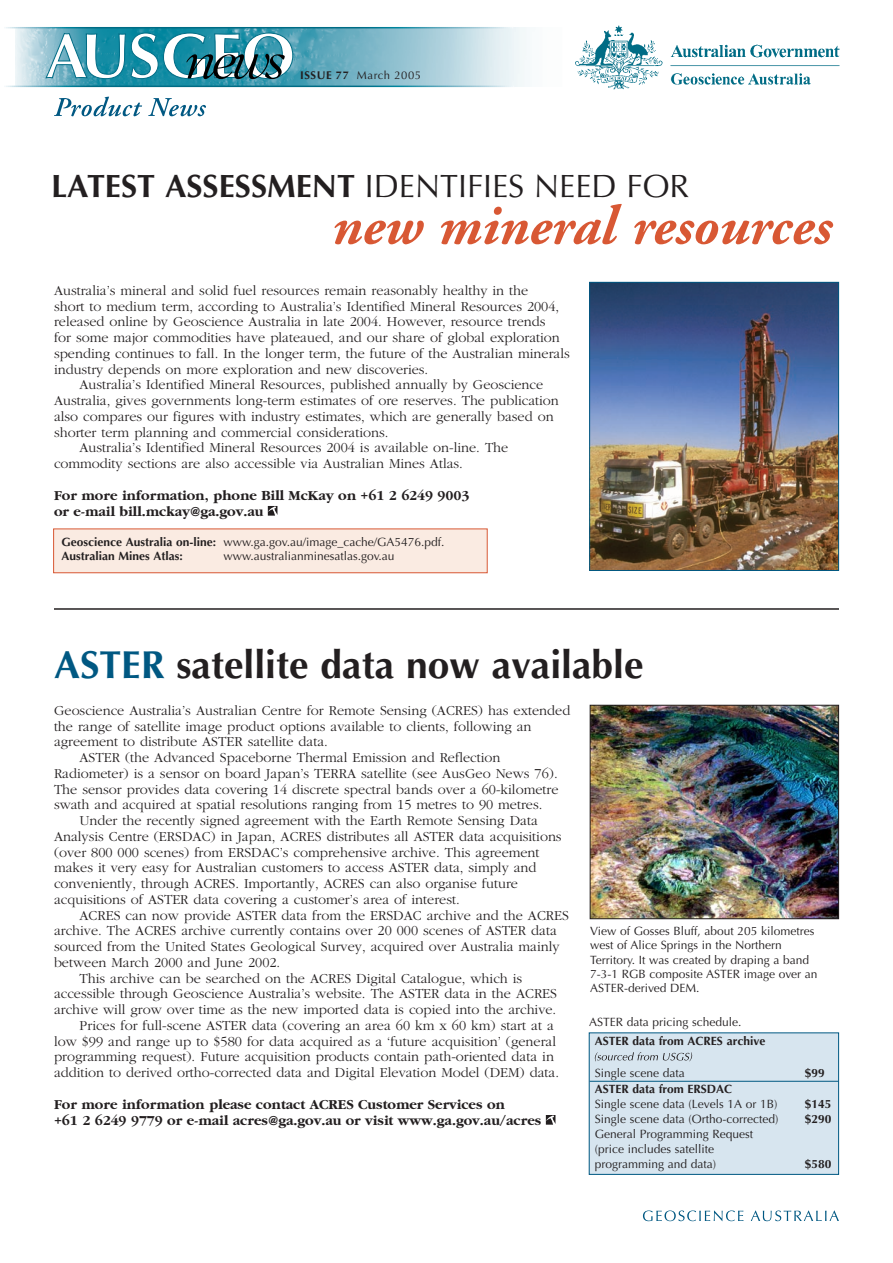
<style>
.page{position:relative;width:893px;height:1263px;background:#fff}
.page>*{position:absolute;margin:0;border:0;box-sizing:border-box;transform-origin:0 0}
.Header_1{font:italic 700 55.5px "Adobe Garamond";color:#d85834}
.Header_1-2{font:700 39px "Optima";color:#231f20}
.Header_1-3{font:32.25px "Optima";color:#231f20}
.Body__indent{font:300 14.25px/15.8px "Garamond";color:#231f20}
.Body__1st_para{font:300 14.25px/15.8px "Garamond";color:#231f20}
.For_information{font:700 14.25px/15.8px "Garamond";color:#231f20}
.Captions{font:12px/14.2px "Optima";color:#231f20}
.Captions-2{font:700 12px "Optima";color:#231f20}
.t1{font:11.25px "Optima";letter-spacing:.05em;color:#231f20}
.s1{font-weight:700}
.s2{color:#005882}
</style>
<div class="page">
<div style="left:54px;top:529px;width:433px;height:44px;background:#faebe2"></div>
<div style="left:53px;top:528px;width:435px;height:45px;border:1px solid #d85834"></div>
<svg style="left:268px;top:506px;width:9px;height:10px"></svg>
<hr style="left:54px;top:608px;width:785px;height:2px;background:#231f20">
<svg style="left:546px;top:1115px;width:9px;height:10px"></svg>
<img style="left:592px;top:707px;width:245px;height:210px">
<div style="left:590px;top:705px;width:249px;height:214px;border:1px solid #231f20"></div>
<img style="left:591px;top:284px;width:246px;height:285px">
<div style="left:589px;top:282px;width:250px;height:289px;border:1px solid #005882"></div>
<div style="left:589px;top:1033px;width:250px;height:141px;background:#d7e5ef"></div>
<div style="left:589px;top:1032px;width:250px;height:143px;border:1px solid #005882"></div>
<svg style="left:595px;top:1052px;width:97px;height:9px"></svg>
<hr style="left:590px;top:1081px;width:248px;height:1px;background:#005882">
<img style="left:16px;top:28px;width:511px;height:58px">
<svg style="left:46px;top:33px;width:247px;height:46px"></svg>
<img style="left:575px;top:25px;width:265px;height:65px">
<svg style="left:54px;top:97px;width:152px;height:19px"></svg>
<svg style="left:643px;top:1210px;width:196px;height:11px"></svg>
<p class="t1" style="left:300px;top:68px;width:123px"><span class="s1">ISSUE 77</span> March 2005</p>
<p class="Header_1-3" style="left:51px;top:167px;width:640px"><span class="s1">LATEST ASSESSMENT</span> IDENTIFIES NEED FOR</p>
<p class="Header_1" style="left:332px;top:196px;width:501px">new mineral resources</p>
<p class="Body__1st_para" style="left:54px;top:283px;width:517px">Australia’s mineral and solid fuel resources remain reasonably healthy in the<br>short to medium term, according to Australia’s Identified Mineral Resources 2004, released online by Geoscience Australia in late 2004. However, resource trends<br>for some major commodities have plateaued, and our share of global exploration spending continues to fall. In the longer term, the future of the Australian minerals industry depends on more exploration and new discoveries.</p>
<p class="Body__indent" style="left:54px;top:377px;width:506px;text-indent:26px">Australia’s Identified Mineral Resources, published annually by Geoscience Australia, gives governments long-term estimates of ore reserves. The publication also compares our figures with industry estimates, which are generally based on shorter term planning and commercial considerations.</p>
<p class="Body__indent" style="left:54px;top:440px;width:456px;text-indent:26px">Australia’s Identified Mineral Resources 2004 is available on-line. The commodity sections are also accessible via Australian Mines Atlas.</p>
<p class="For_information" style="left:54px;top:488px;width:417px">For more information, phone Bill McKay on +61 2 6249 9003 or e-mail bill.mckay@ga.gov.au</p>
<p class="Captions" style="left:61px;top:534px;width:385px"><span class="s1">Geoscience Australia on-line:</span> www.ga.gov.au/image_cache/GA5476.pdf.</p>
<p class="Captions-2" style="left:61px;top:549px;width:123px">Australian Mines Atlas:</p>
<p class="Captions" style="left:223px;top:549px;width:173px">www.australianminesatlas.gov.au</p>
<p class="Header_1-2" style="left:54px;top:642px;width:591px"><span class="s2">ASTER</span> satellite data now available</p>
<p class="Body__1st_para" style="left:54px;top:703px;width:518px">Geoscience Australia’s Australian Centre for Remote Sensing (ACRES) has extended the range of satellite image product options available to clients, following an agreement to distribute ASTER satellite data.</p>
<p class="Body__indent" style="left:54px;top:750px;width:506px;text-indent:26px">ASTER (the Advanced Spaceborne Thermal Emission and Reflection Radiometer) is a sensor on board Japan’s TERRA satellite (see AusGeo News 76).<br>The sensor provides data covering 14 discrete spectral bands over a 60-kilometre swath and acquired at spatial resolutions ranging from 15 metres to 90 metres.</p>
<p class="Body__indent" style="left:54px;top:813px;width:509px;text-indent:26px">Under the recently signed agreement with the Earth Remote Sensing Data Analysis Centre (ERSDAC) in Japan, ACRES distributes all ASTER data acquisitions (over 800 000 scenes) from ERSDAC’s comprehensive archive. This agreement makes it very easy for Australian customers to access ASTER data, simply and conveniently, through ACRES. Importantly, ACRES can also organise future acquisitions of ASTER data covering a customer’s area of interest.</p>
<p class="Body__indent" style="left:54px;top:907px;width:516px;text-indent:26px">ACRES can now provide ASTER data from the ERSDAC archive and the ACRES archive. The ACRES archive currently contains over 20 000 scenes of ASTER data sourced from the United States Geological Survey, acquired over Australia mainly between March 2000 and June 2002.</p>
<p class="Body__indent" style="left:54px;top:970px;width:505px;text-indent:26px">This archive can be searched on the ACRES Digital Catalogue, which is accessible through Geoscience Australia’s website. The ASTER data in the ACRES archive will grow over time as the new imported data is copied into the archive.</p>
<p class="Body__indent" style="left:54px;top:1018px;width:507px;text-indent:26px">Prices for full-scene ASTER data (covering an area 60 km x 60 km) start at a low $99 and range up to $580 for data acquired as a ‘future acquisition’ (general programming request). Future acquisition products contain path-oriented data in addition to derived ortho-corrected data and Digital Elevation Model (DEM) data.</p>
<p class="For_information" style="left:54px;top:1097px;width:489px">For more information please contact ACRES Customer Services on<br>+61 2 6249 9779 or e-mail acres@ga.gov.au or visit www.ga.gov.au/acres</p>
<p class="Captions" style="left:590px;top:924px;width:229px">View of Gosses Bluff, about 205 kilometres west of Alice Springs in the Northern Territory. It was created by draping a band 7-3-1 RGB composite ASTER image over an ASTER-derived DEM.</p>
<p class="Captions" style="left:589px;top:1015px;width:154px">ASTER data pricing schedule.</p>
<p class="Captions-2" style="left:595px;top:1034px;width:172px">ASTER data from ACRES archive</p>
<p class="Captions" style="left:595px;top:1066px;width:92px">Single scene data</p>
<p class="Captions-2" style="left:805px;top:1066px;width:22px">$99</p>
<p class="Captions-2" style="left:595px;top:1082px;width:139px">ASTER data from ERSDAC</p>
<p class="Captions" style="left:595px;top:1097px;width:184px">Single scene data (Levels 1A or 1B)</p>
<p class="Captions-2" style="left:805px;top:1097px;width:28px">$145</p>
<p class="Captions" style="left:595px;top:1112px;width:185px">Single scene data (Ortho-corrected)</p>
<p class="Captions-2" style="left:805px;top:1112px;width:28px">$290</p>
<p class="Captions" style="left:595px;top:1127px;width:160px;line-height:15px">General Programming Request (price includes satellite programming and data)</p>
<p class="Captions-2" style="left:805px;top:1157px;width:28px">$580</p>
</div>
